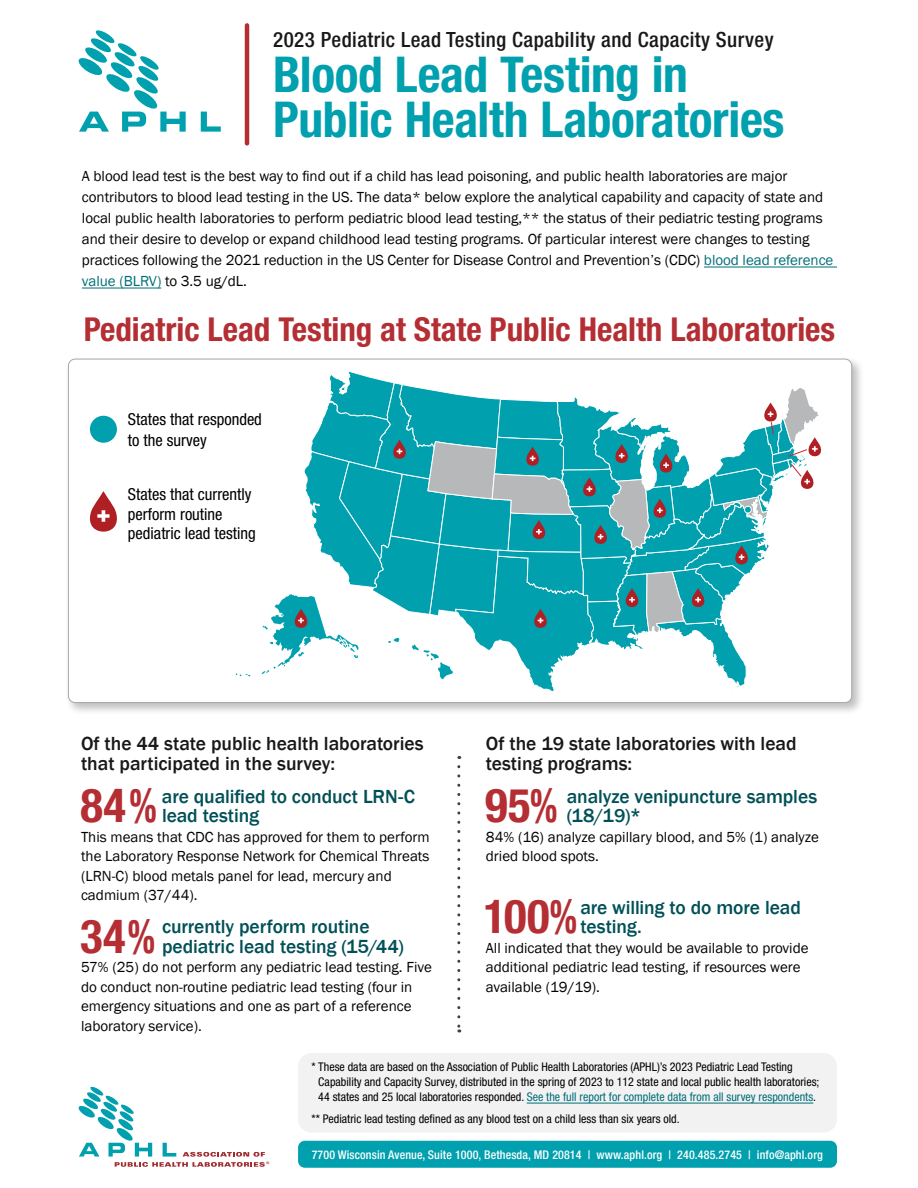
<style>
.page{position:relative;width:918px;height:1188px;background:#fff}
.page>*{position:absolute;margin:0;border:0;box-sizing:border-box;transform-origin:0 0}
.Title_-_Teal{font:700 condensed 49.5px/45px "Helvetica Neue LT Std";letter-spacing:-.005em;color:#00a0af}
.Key_Stat{font:700 condensed 46.8px "Helvetica Neue LT Std";letter-spacing:.01em;color:#b42e34}
.Header_1{font:700 condensed 33px "Helvetica Neue LT Std";color:#b42e34}
.Title_-_second_page___subtitle{font:500 condensed 21px "Helvetica Neue LT Std";letter-spacing:.02em;color:#181818}
.Key_Stat-2{font:500 19.5px/19.5px "Franklin Gothic";letter-spacing:-.005em;color:#005057}
.Header_2{font:500 19.5px/19.5px "Franklin Gothic";color:#181818}
.Callout_Body{font:condensed 16.5px/19.5px "Helvetica Neue LT Std";color:#000}
.Body_Copy{font:15px/21px "Franklin Gothic";letter-spacing:-.005em;color:#000}
.stat_followup{font:15px/19.5px "Franklin Gothic";color:#000}
.Funding_Language{font:condensed 12px/15px "Helvetica Neue LT Std";color:#000}
.t1{font:500 condensed 12px "Helvetica Neue LT Std";letter-spacing:.01em;color:#fff}
.t2{font:8.1px "Myriad Pro";color:#a02c2f}
.s1{color:#006e79}
</style>
<div class="page">
<svg style="left:79px;top:1087px;width:186px;height:80px"></svg>
<div style="left:298px;top:1141px;width:539px;height:27px;background:#00a0af;border-radius:7px"></div>
<hr style="left:245px;top:25px;width:4px;height:118px;background:#b42e34">
<svg style="left:201px;top:112px;width:20px;height:20px"></svg>
<svg style="left:78px;top:30px;width:108px;height:102px"></svg>
<div style="left:298px;top:1053px;width:539px;height:80px;background:#f2f2f2;border-radius:14px"></div>
<hr style="left:527px;top:1103px;width:286px;height:1px;background:#006e79">
<svg style="left:457px;top:767px;width:3px;height:265px"></svg>
<hr style="left:704px;top:267px;width:133px;height:1px;background:#006e79">
<hr style="left:82px;top:288px;width:79px;height:1px;background:#006e79">
<div style="left:65px;top:356px;width:800px;height:359px;background:#000;opacity:.25"></div>
<div style="left:68px;top:359px;width:784px;height:344px;background:#fff;border-radius:7px"></div>
<svg style="left:236px;top:673px;width:14px;height:3px"></svg>
<svg style="left:262px;top:371px;width:559px;height:324px"></svg>
<div style="left:745px;top:506px;width:6px;height:7px;background:#00a0af;border-radius:50%"></div>
<div style="left:744px;top:506px;width:8px;height:7px;border:1px solid #fff;border-radius:50%"></div>
<div style="left:90px;top:416px;width:27px;height:27px;background:#00a0af;border-radius:50%"></div>
<svg style="left:90px;top:491px;width:27px;height:41px"></svg>
<p class="Title_-_second_page___subtitle" style="left:273px;top:27px;width:502px">2023 Pediatric Lead Testing Capability and Capacity Survey</p>
<p class="Title_-_Teal" style="left:273px;top:51px;width:513px">Blood Lead Testing in<br>Public Health Laboratories</p>
<p class="Body_Copy" style="left:82px;top:166px;width:753px">A blood lead test is the best way to find out if a child has lead poisoning, and public health laboratories are major contributors to blood lead testing in the US. The data* below explore the analytical capability and capacity of state and local public health laboratories to perform pediatric blood lead testing,** the status of their pediatric testing programs and their desire to develop or expand childhood lead testing programs. Of particular interest were changes to testing practices following the 2021 reduction in the US Center for Disease Control and Prevention’s (CDC) <span class="s1">blood lead reference value (BLRV)</span> to 3.5 ug/dL.</p>
<p class="Header_1" style="left:84px;top:309px;width:753px">Pediatric Lead Testing at State Public Health Laboratories</p>
<p class="Callout_Body" style="left:128px;top:408px;width:136px;line-height:21px">States that responded to the survey</p>
<p class="Callout_Body" style="left:128px;top:485px;width:129px">States that currently perform routine pediatric lead testing</p>
<p class="Header_2" style="left:81px;top:734px;width:344px">Of the 44 state public health laboratories that participated in the survey:</p>
<p class="Key_Stat" style="left:80px;top:777px;width:78px">84%</p>
<p class="Key_Stat-2" style="left:162px;top:787px;width:255px">are qualified to conduct LRN-C lead testing</p>
<p class="stat_followup" style="left:81px;top:827px;width:350px">This means that CDC has approved for them to perform the Laboratory Response Network for Chemical Threats (LRN-C) blood metals panel for lead, mercury and cadmium (37/44).</p>
<p class="Key_Stat" style="left:80px;top:908px;width:77px">34%</p>
<p class="Key_Stat-2" style="left:162px;top:917px;width:243px">currently perform routine pediatric lead testing (15/44)</p>
<p class="stat_followup" style="left:81px;top:958px;width:352px">57% (25) do not perform any pediatric lead testing. Five do conduct non-routine pediatric lead testing (four in emergency situations and one as part of a reference laboratory service).</p>
<p class="Header_2" style="left:486px;top:734px;width:312px">Of the 19 state laboratories with lead testing programs:</p>
<p class="Key_Stat" style="left:485px;top:777px;width:74px">95%</p>
<p class="Key_Stat-2" style="left:567px;top:787px;width:252px">analyze venipuncture samples (18/19)*</p>
<p class="stat_followup" style="left:486px;top:827px;width:335px">84% (16) analyze capillary blood, and 5% (1) analyze dried blood spots.</p>
<p class="Key_Stat" style="left:484px;top:888px;width:95px">100%</p>
<p class="Key_Stat-2" style="left:580px;top:898px;width:222px">are willing to do more lead testing.</p>
<p class="stat_followup" style="left:486px;top:938px;width:324px">All indicated that they would be available to provide additional pediatric lead testing, if resources were available (19/19).</p>
<p class="t2" style="left:266px;top:1160px;width:5px">®</p>
<p class="Funding_Language" style="left:318px;top:1059px;width:503px;text-indent:-7px">* These data are based on the Association of Public Health Laboratories (APHL)’s 2023 Pediatric Lead Testing<br>Capability and Capacity Survey, distributed in the spring of 2023 to 112 state and local public health laboratories;<br>44 states and 25 local laboratories responded. <span class="s1">See the full report for complete data from all survey respondents</span>.</p>
<p class="Funding_Language" style="left:312px;top:1111px;width:370px">** Pediatric lead testing defined as any blood test on a child less than six years old.</p>
<p class="t1" style="left:312px;top:1147px;width:513px">7700 Wisconsin Avenue, Suite 1000, Bethesda, MD 20814 | www.aphl.org | 240.485.2745 | info@aphl.org</p>
</div>
